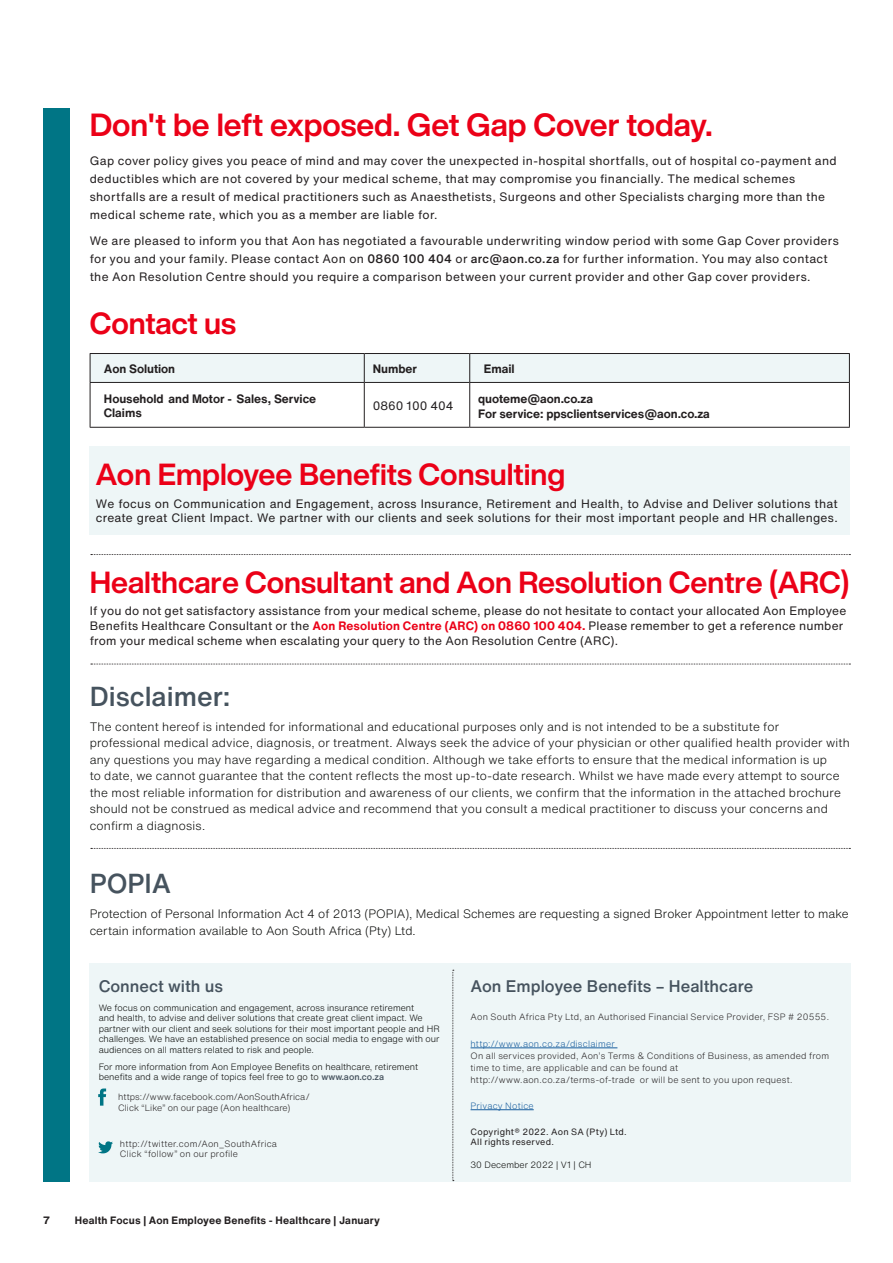
<style>
.page{position:relative;width:893px;height:1263px;background:#fff}
.page>*{position:absolute;margin:0;border:0;box-sizing:border-box;transform-origin:0 0}
.Body_Copy{font:700 31.5px "Helvetica Now Display";color:#eb0017}
.Body_Copy-2{font:700 30px "Helvetica Now Display";color:#eb0017}
.Issue___Date{font:700 30px "Helvetica Now Display";color:#eb0017}
.t1{font:500 27px "Helvetica Now Text";color:#46535e}
.t2{font:500 16.5px "Helvetica Now Text";color:#46535e}
.Body_Copy-3{font:12px/18px "Helvetica Now Text";letter-spacing:.025em;color:#231f20}
.t3{font:300 12px/16.5px "Helvetica Now Text";letter-spacing:.015em;color:#040503}
.Table_Paragraph{font:700 12px/13.5px "Helvetica Now Text";letter-spacing:-.005em;color:#231f20}
.Table_Paragraph-2{font:12px "Helvetica Now Text";color:#231f20}
.t4{font:700 10.5px "Helvetica Now Text";letter-spacing:.02em;color:#231f20}
.t5{font:300 9px/10.5px "Helvetica Now Text";color:#040503}
.Body_Copy-4{font:300 9px/12px "Helvetica Now Text";letter-spacing:.025em;color:#231f20}
.Body_Copy-5{font:300 9px/10.5px "Helvetica Now Text";letter-spacing:.005em;color:#231f20}
.Body_Copy-6{font:9px/10.5px "Helvetica Now Text";letter-spacing:.025em;color:#231f20}
.Body_Copy-7{font:300 9px "Helvetica Now Text";letter-spacing:.025em;color:#175d9e}
.s1{font-weight:500}
.s2{font-weight:700;color:#eb0017}
.s3{font-weight:500;color:#46535e}
.s4{color:#175d9e}
</style>
<div class="page">
<div style="left:89px;top:963px;width:762px;height:219px;background:#eef6f7"></div>
<svg style="left:91px;top:554px;width:759px;height:1px"></svg>
<svg style="left:91px;top:664px;width:759px;height:1px"></svg>
<svg style="left:91px;top:848px;width:759px;height:1px"></svg>
<hr style="left:471px;top:1047px;width:146px;height:1px;background:#175d9e">
<hr style="left:471px;top:1109px;width:63px;height:1px;background:#175d9e">
<svg style="left:98px;top:1088px;width:8px;height:18px"></svg>
<svg style="left:98px;top:1141px;width:15px;height:12px"></svg>
<div style="left:90px;top:446px;width:760px;height:88px;background:#eef6f7"></div>
<svg style="left:90px;top:353px;width:760px;height:29px;background:#e5eced"></svg>
<hr style="left:90px;top:382px;width:274px;height:1px;background:#231f20">
<hr style="left:90px;top:383px;width:1px;height:44px;background:#231f20">
<hr style="left:364px;top:382px;width:106px;height:1px;background:#231f20">
<hr style="left:364px;top:383px;width:1px;height:44px;background:#231f20">
<hr style="left:470px;top:382px;width:380px;height:1px;background:#231f20">
<hr style="left:469px;top:383px;width:1px;height:44px;background:#231f20">
<hr style="left:849px;top:383px;width:1px;height:44px;background:#231f20">
<hr style="left:90px;top:427px;width:274px;height:1px;background:#231f20">
<hr style="left:364px;top:427px;width:106px;height:1px;background:#231f20">
<hr style="left:470px;top:427px;width:380px;height:1px;background:#231f20">
<div style="left:43px;top:108px;width:27px;height:1074px;background:#007585"></div>
<svg style="left:452px;top:970px;width:2px;height:211px"></svg>
<p class="Body_Copy" style="left:90px;top:103px;width:624px">Don't be left exposed. Get Gap Cover today.</p>
<p class="Body_Copy-3" style="left:90px;top:152px;width:748px">Gap cover policy gives you peace of mind and may cover the unexpected in-hospital shortfalls, out of hospital co-payment and deductibles which are not covered by your medical scheme, that may compromise you financially. The medical schemes shortfalls are a result of medical practitioners such as Anaesthetists, Surgeons and other Specialists charging more than the medical scheme rate, which you as a member are liable for.</p>
<p class="Body_Copy-3" style="left:90px;top:232px;width:751px">We are pleased to inform you that Aon has negotiated a favourable underwriting window period with some Gap Cover providers for you and your family. Please contact Aon on <span class="s1">0860 100 404</span> or <span class="s1">arc@aon.co.za</span> for further information. You may also contact the Aon Resolution Centre should you require a comparison between your current provider and other Gap cover providers.</p>
<p class="Issue___Date" style="left:90px;top:303px;width:148px">Contact us</p>
<p class="Table_Paragraph" style="left:104px;top:362px;width:73px">Aon Solution</p>
<p class="Table_Paragraph" style="left:373px;top:362px;width:46px">Number</p>
<p class="Table_Paragraph" style="left:484px;top:362px;width:32px">Email</p>
<p class="Table_Paragraph" style="left:104px;top:392px;width:214px">Household and Motor - Sales, Service<br>Claims</p>
<p class="Table_Paragraph-2" style="left:373px;top:398px;width:82px">0860 100 404</p>
<p class="Table_Paragraph" style="left:478px;top:391px;width:233px;line-height:15px">quoteme@aon.co.za<br>For service: ppsclientservices@aon.co.za</p>
<p class="Issue___Date" style="left:96px;top:453px;width:471px">Aon Employee Benefits Consulting</p>
<p class="Body_Copy-3" style="left:96px;top:497px;width:743px;line-height:13.5px">We focus on Communication and Engagement, across Insurance, Retirement and Health, to Advise and Deliver solutions that create great Client Impact. We partner with our clients and seek solutions for their most important people and HR challenges.</p>
<p class="Body_Copy-2" style="left:90px;top:562px;width:761px">Healthcare Consultant and Aon Resolution Centre (ARC)</p>
<p class="Body_Copy-3" style="left:90px;top:604px;width:758px;line-height:15px">If you do not get satisfactory assistance from your medical scheme, please do not hesitate to contact your allocated Aon Employee<br>Benefits Healthcare Consultant or the <span class="s2">Aon Resolution Centre (ARC) on 0860 100 404.</span> Please remember to get a reference number from your medical scheme when escalating your query to the Aon Resolution Centre (ARC).</p>
<p class="t1" style="left:90px;top:678px;width:142px">Disclaimer:</p>
<p class="t3" style="left:90px;top:718px;width:762px">The content hereof is intended for informational and educational purposes only and is not intended to be a substitute for professional medical advice, diagnosis, or treatment. Always seek the advice of your physician or other qualified health provider with any questions you may have regarding a medical condition. Although we take efforts to ensure that the medical information is up<br>to date, we cannot guarantee that the content reflects the most up-to-date research. Whilst we have made every attempt to source the most reliable information for distribution and awareness of our clients, we confirm that the information in the attached brochure should not be construed as medical advice and recommend that you consult a medical practitioner to discuss your concerns and confirm a diagnosis.</p>
<p class="t1" style="left:90px;top:865px;width:83px">POPIA</p>
<p class="t3" style="left:90px;top:905px;width:760px">Protection of Personal Information Act 4 of 2013 (POPIA), Medical Schemes are requesting a signed Broker Appointment letter to make certain information available to Aon South Africa (Pty) Ltd.</p>
<p class="t2" style="left:99px;top:975px;width:126px">Connect with us</p>
<p class="t5" style="left:99px;top:1002px;width:343px">We focus on communication and engagement, across insurance retirement<br>and health, to advise and deliver solutions that create great client impact. We partner with our client and seek solutions for their most important people and HR challenges. We have an established presence on social media to engage with our audiences on all matters related to risk and people.</p>
<p class="t5" style="left:99px;top:1061px;width:321px">For more information from Aon Employee Benefits on healthcare, retirement benefits and a wide range of topics feel free to go to <span class="s3">www.aon.co.za</span></p>
<p class="Body_Copy-5" style="left:118px;top:1091px;width:193px">https://www.facebook.com/AonSouthAfrica/<br>Click “Like” on our page (Aon healthcare)</p>
<p class="Body_Copy-4" style="left:120px;top:1138px;width:159px;line-height:10.5px">http://twitter.com/Aon_SouthAfrica<br>Click “follow” on our profile</p>
<p class="t4" style="left:43px;top:1213px;width:8px">7</p>
<p class="t4" style="left:75px;top:1213px;width:307px">Health Focus | Aon Employee Benefits - Healthcare | January</p>
<p class="t2" style="left:471px;top:975px;width:284px">Aon Employee Benefits – Healthcare</p>
<p class="Body_Copy-4" style="left:471px;top:1010px;width:360px">Aon South Africa Pty Ltd, an Authorised Financial Service Provider, FSP # 20555.</p>
<p class="Body_Copy-4" style="left:471px;top:1038px;width:360px"><span class="s4">http://www.aon.co.za/disclaimer<br></span>On all services provided, Aon’s Terms &amp; Conditions of Business, as amended from time to time, are applicable and can be found at http://www.aon.co.za/terms-of-trade or will be sent to you upon request.</p>
<p class="Body_Copy-7" style="left:471px;top:1100px;width:65px">Privacy Notice</p>
<p class="Body_Copy-6" style="left:471px;top:1126px;width:158px">Copyright® 2022. Aon SA (Pty) Ltd.<br>All rights reserved.</p>
<p class="t5" style="left:471px;top:1159px;width:123px">30 December 2022 | V1 | CH</p>
</div>
